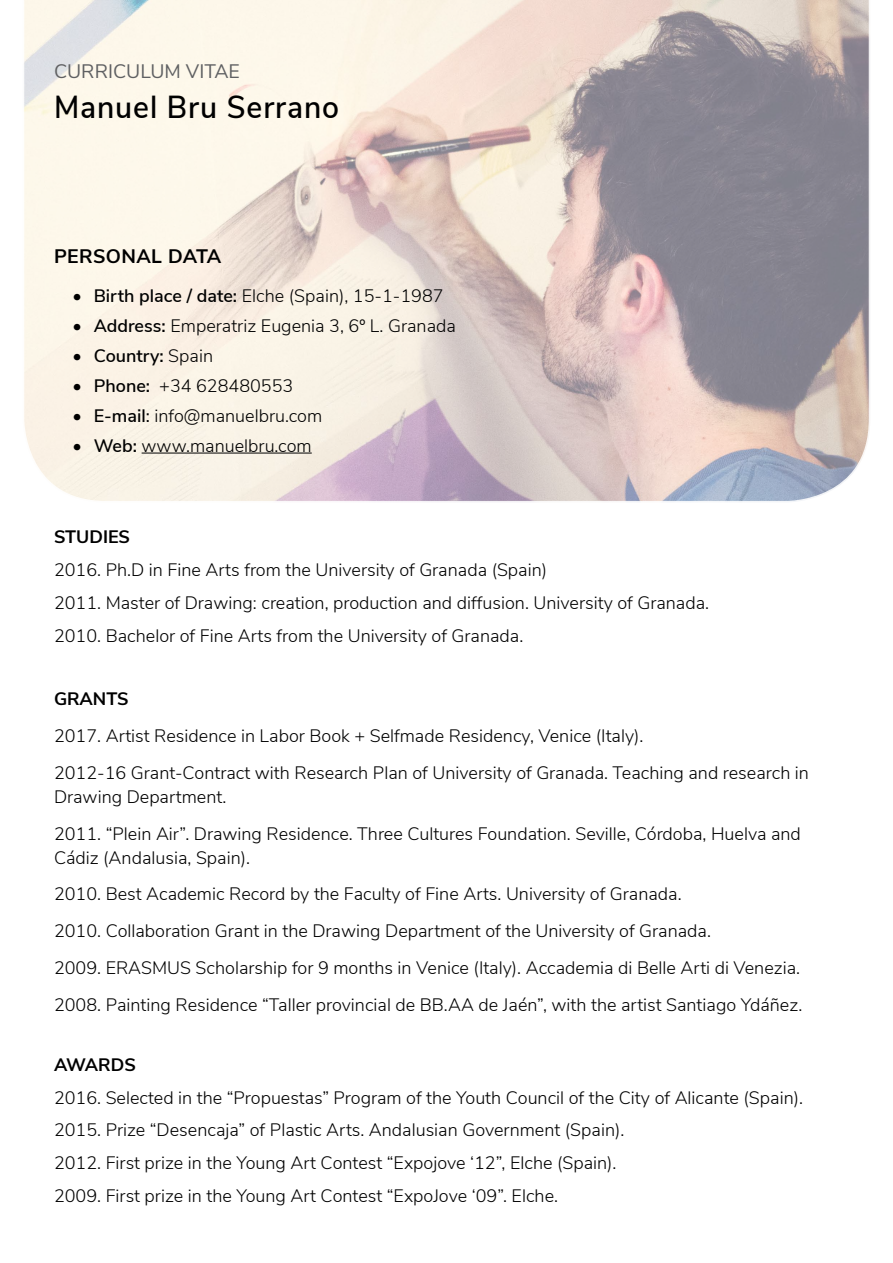
<style>
.page{position:relative;width:893px;height:1263px;background:#fff}
.page>*{position:absolute;margin:0;border:0;box-sizing:border-box;transform-origin:0 0}
.t1{font:600 31.8px "Nunito Sans";letter-spacing:.03em;color:#000;scale:.94 1}
.t2{font:19.5px "Nunito Sans";color:#5f6062}
.t3{font:700 19.5px "Nunito Sans";letter-spacing:.02em;color:#000}
.t4{font:300 18px/36.8px "Nunito Sans";color:#000}
.t5{font:700 18px "Nunito Sans";color:#000}
.t6{font:600 18px "Nunito Sans";color:#000}
.s1{font-weight:600}
.s2{font-weight:300}
.s3{font-weight:400}
</style>
<div class="page">
<svg style="left:24px;top:0;width:846px;height:502px;background:#d8cdc9"></svg>
<hr style="left:142px;top:453px;width:170px;height:1px;background:#000">
<p class="t2" style="left:54px;top:57px;width:187px">CURRICULUM VITAE</p>
<h1 class="t1" style="left:54px;top:84px;width:305px">Manuel Bru Serrano</h1>
<p class="t3" style="left:54px;top:242px;width:169px">PERSONAL DATA</p>
<p class="t4" style="left:72px;top:276px;width:373px"><span class="s1">• Birth place / date:</span> Elche (Spain), 15-1-1987</p>
<p class="t4" style="left:72px;top:306px;width:385px"><span class="s1">• Address:</span> Emperatriz Eugenia 3, 6º L. Granada</p>
<p class="t6" style="left:72px;top:342px;width:142px">• Country: <span class="s2">Spain</span></p>
<p class="t4" style="left:72px;top:366px;width:222px"><span class="s1">• Phone:</span> +34 628480553</p>
<p class="t4" style="left:72px;top:396px;width:251px"><span class="s1">• E-mail</span><span class="s3">:</span> info@manuelbru.com</p>
<p class="t4" style="left:72px;top:426px;width:241px"><span class="s1">• Web:</span> www.manuelbru.com</p>
<p class="t5" style="left:54px;top:524px;width:77px">STUDIES</p>
<p class="t4" style="left:54px;top:552px;width:657px;line-height:33px">2016. Ph.D in Fine Arts from the University of Granada (Spain)<br>2011. Master of Drawing: creation, production and diffusion. University of Granada.<br>2010. Bachelor of Fine Arts from the University of Granada.</p>
<p class="t5" style="left:54px;top:686px;width:76px">GRANTS</p>
<p class="t4" style="left:54px;top:716px;width:756px">2017. Artist Residence in Labor Book + Selfmade Residency, Venice (Italy).<br>2012-16 Grant-Contract with Research Plan of University of Granada. Teaching and research in</p>
<p class="t4" style="left:54px;top:777px;width:748px">Drawing Department.<br>2011. “Plein Air”. Drawing Residence. Three Cultures Foundation. Seville, Córdoba, Huelva and</p>
<p class="t4" style="left:54px;top:838px;width:750px">Cádiz (Andalusia, Spain).<br>2010. Best Academic Record by the Faculty of Fine Arts. University of Granada.<br>2010. Collaboration Grant in the Drawing Department of the University of Granada.<br>2009. ERASMUS Scholarship for 9 months in Venice (Italy). Accademia di Belle Arti di Venezia.<br>2008. Painting Residence “Taller provincial de BB.AA de Jaén”, with the artist Santiago Ydáñez.</p>
<p class="t5" style="left:54px;top:1052px;width:83px">AWARDS</p>
<p class="t4" style="left:54px;top:1080px;width:751px;line-height:32.5px">2016. Selected in the “Propuestas” Program of the Youth Council of the City of Alicante (Spain).<br>2015. Prize “Desencaja” of Plastic Arts. Andalusian Government (Spain).<br>2012. First prize in the Young Art Contest “Expojove ‘12”, Elche (Spain).<br>2009. First prize in the Young Art Contest “ExpoJove ‘09”. Elche.</p>
</div>
